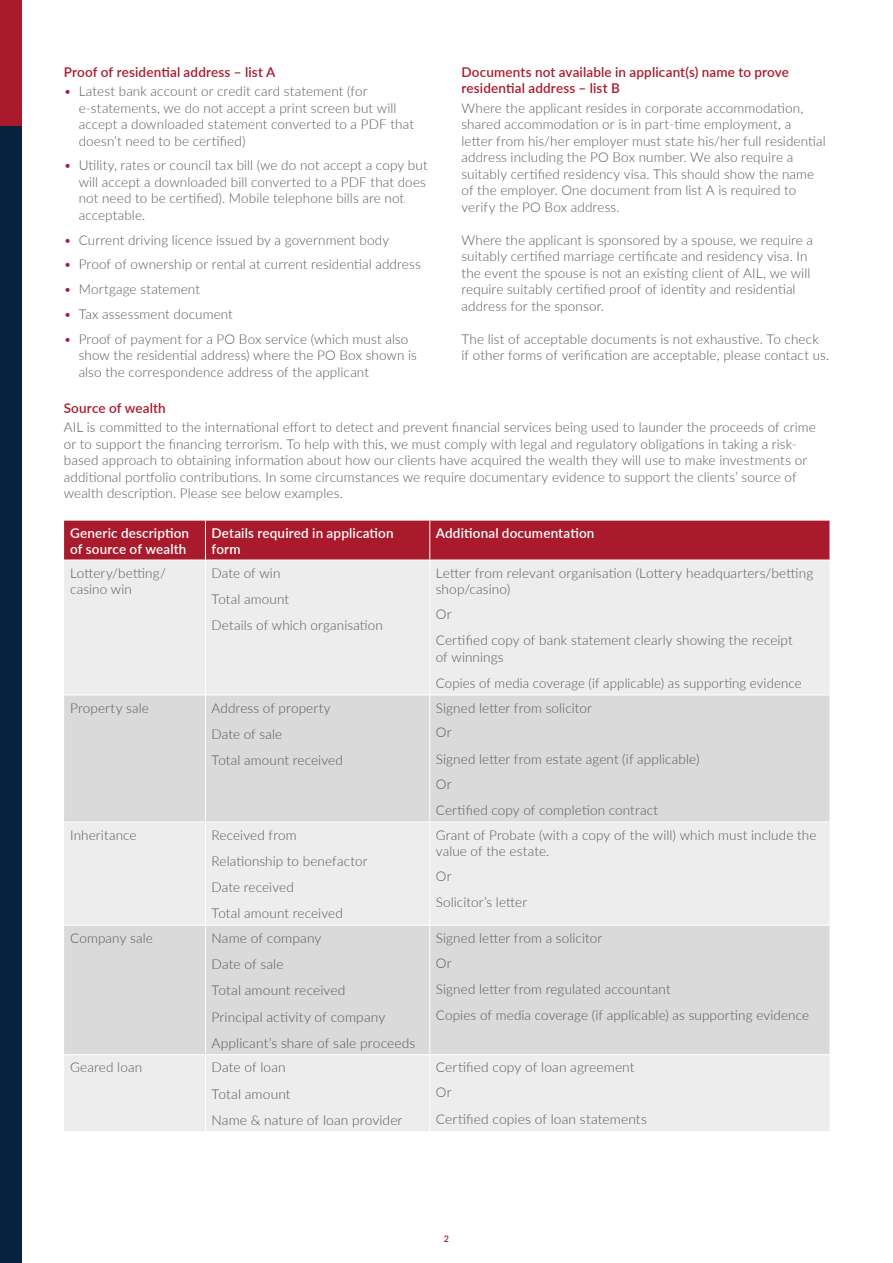
<style>
.page{position:relative;width:893px;height:1263px;background:#fff}
.page>*{position:absolute;margin:0;border:0;box-sizing:border-box;transform-origin:0 0}
.Body_text{font:300 13.5px/16.5px "Lato";letter-spacing:.01em;color:#575756}
.table_text{font:300 13.5px/16.5px "Lato";letter-spacing:.01em;color:#575756}
.Subhead{font:600 13.5px/16.5px "Lato";letter-spacing:.01em;color:#a91a2d}
.Body_text-2{font:600 13.5px/16.5px "Lato";letter-spacing:.01em;color:#fff}
.t1{font:600 9px "Lato";color:#a91a2d}
.s1{color:#a91a2d}
</style>
<div class="page">
<div style="left:0;top:0;width:21px;height:126px;background:#a91a2d"></div>
<div style="left:0;top:126px;width:21px;height:1137px;background:#072241"></div>
<div style="left:64px;top:521px;width:765px;height:39px;background:#a91a2d"></div>
<div style="left:64px;top:561px;width:765px;height:570px;background:#ededed"></div>
<svg style="left:64px;top:696px;width:765px;height:358px;background:#dfdfdf"></svg>
<hr style="left:429px;top:521px;width:1px;height:39px;background:#fff">
<hr style="left:205px;top:521px;width:1px;height:39px;background:#fff">
<hr style="left:205px;top:560px;width:1px;height:135px;background:#fff">
<hr style="left:64px;top:695px;width:141px;height:1px;background:#fff">
<hr style="left:205px;top:695px;width:225px;height:1px;background:#fff">
<hr style="left:205px;top:695px;width:1px;height:127px;background:#fff">
<hr style="left:430px;top:695px;width:399px;height:1px;background:#fff">
<hr style="left:64px;top:822px;width:141px;height:1px;background:#fff">
<hr style="left:205px;top:822px;width:225px;height:1px;background:#fff">
<hr style="left:205px;top:822px;width:1px;height:103px;background:#fff">
<hr style="left:430px;top:822px;width:399px;height:1px;background:#fff">
<hr style="left:64px;top:925px;width:141px;height:1px;background:#fff">
<hr style="left:205px;top:925px;width:225px;height:1px;background:#fff">
<hr style="left:205px;top:925px;width:1px;height:129px;background:#fff">
<hr style="left:430px;top:925px;width:399px;height:1px;background:#fff">
<hr style="left:64px;top:1054px;width:141px;height:1px;background:#fff">
<hr style="left:205px;top:1054px;width:225px;height:1px;background:#fff">
<hr style="left:205px;top:1055px;width:1px;height:76px;background:#fff">
<hr style="left:430px;top:1054px;width:399px;height:1px;background:#fff">
<hr style="left:429px;top:560px;width:1px;height:135px;background:#fff">
<hr style="left:429px;top:695px;width:1px;height:127px;background:#fff">
<hr style="left:429px;top:822px;width:1px;height:103px;background:#fff">
<hr style="left:429px;top:925px;width:1px;height:129px;background:#fff">
<hr style="left:429px;top:1055px;width:1px;height:76px;background:#fff">
<p class="Subhead" style="left:64px;top:63px;width:213px">Proof of residential address – list A</p>
<p class="Body_text" style="left:79px;top:82px;width:337px;text-indent:-15px"><span class="s1">•</span> Latest bank account or credit card statement (for e-statements, we do not accept a print screen but will accept a downloaded statement converted to a PDF that doesn’t need to be certified)</p>
<p class="Body_text" style="left:79px;top:157px;width:351px;text-indent:-15px"><span class="s1">•</span> Utility, rates or council tax bill (we do not accept a copy but will accept a downloaded bill converted to a PDF that does not need to be certified). Mobile telephone bills are not acceptable.</p>
<p class="Body_text" style="left:64px;top:231px;width:327px"><span class="s1">•</span> Current driving licence issued by a government body</p>
<p class="Body_text" style="left:64px;top:256px;width:359px"><span class="s1">•</span> Proof of ownership or rental at current residential address</p>
<p class="Body_text" style="left:64px;top:280px;width:138px"><span class="s1">•</span> Mortgage statement</p>
<p class="Body_text" style="left:64px;top:305px;width:171px"><span class="s1">•</span> Tax assessment document</p>
<p class="Body_text" style="left:79px;top:330px;width:340px;text-indent:-15px"><span class="s1">•</span> Proof of payment for a PO Box service (which must also show the residential address) where the PO Box shown is also the correspondence address of the applicant</p>
<p class="Subhead" style="left:461px;top:63px;width:329px">Documents not available in applicant(s) name to prove residential address – list B</p>
<p class="Body_text" style="left:461px;top:99px;width:366px">Where the applicant resides in corporate accommodation, shared accommodation or is in part-time employment, a<br>letter from his/her employer must state his/her full residential address including the PO Box number. We also require a suitably certified residency visa. This should show the name of the employer. One document from list A is required to verify the PO Box address.</p>
<p class="Body_text" style="left:461px;top:231px;width:353px">Where the applicant is sponsored by a spouse, we require a suitably certified marriage certificate and residency visa. In the event the spouse is not an existing client of AIL, we will require suitably certified proof of identity and residential address for the sponsor.</p>
<p class="Body_text" style="left:461px;top:330px;width:369px">The list of acceptable documents is not exhaustive. To check if other forms of verification are acceptable, please contact us.</p>
<p class="Subhead" style="left:64px;top:399px;width:104px">Source of wealth</p>
<p class="Body_text" style="left:64px;top:418px;width:754px">AIL is committed to the international effort to detect and prevent financial services being used to launder the proceeds of crime or to support the financing terrorism. To help with this, we must comply with legal and regulatory obligations in taking a risk&shy;based approach to obtaining information about how our clients have acquired the wealth they will use to make investments or additional portfolio contributions. In some circumstances we require documentary evidence to support the clients’ source of wealth description. Please see below examples.</p>
<p class="Body_text-2" style="left:70px;top:524px;width:121px">Generic description of source of wealth</p>
<p class="Body_text-2" style="left:211px;top:524px;width:184px">Details required in application form</p>
<p class="Body_text-2" style="left:436px;top:524px;width:160px">Additional documentation</p>
<p class="Body_text" style="left:70px;top:564px;width:97px">Lottery/betting/ casino win</p>
<p class="table_text" style="left:211px;top:564px;width:70px">Date of win</p>
<p class="table_text" style="left:211px;top:590px;width:79px">Total amount</p>
<p class="table_text" style="left:211px;top:617px;width:173px">Details of which organisation</p>
<p class="table_text" style="left:436px;top:564px;width:379px">Letter from relevant organisation (Lottery headquarters/betting shop/casino)</p>
<p class="table_text" style="left:436px;top:605px;width:17px">Or</p>
<p class="table_text" style="left:436px;top:632px;width:358px">Certified copy of bank statement clearly showing the receipt of winnings</p>
<p class="table_text" style="left:436px;top:675px;width:367px">Copies of media coverage (if applicable) as supporting evidence</p>
<p class="Body_text" style="left:70px;top:699px;width:80px">Property sale</p>
<p class="table_text" style="left:211px;top:699px;width:121px">Address of property</p>
<p class="table_text" style="left:211px;top:725px;width:72px">Date of sale</p>
<p class="table_text" style="left:211px;top:751px;width:133px">Total amount received</p>
<p class="Body_text" style="left:70px;top:826px;width:68px">Inheritance</p>
<p class="table_text" style="left:211px;top:826px;width:87px">Received from</p>
<p class="table_text" style="left:211px;top:852px;width:158px">Relationship to benefactor</p>
<p class="table_text" style="left:211px;top:878px;width:84px">Date received</p>
<p class="table_text" style="left:211px;top:905px;width:133px">Total amount received</p>
<p class="Body_text" style="left:70px;top:929px;width:84px">Company sale</p>
<p class="table_text" style="left:211px;top:929px;width:111px">Name of company</p>
<p class="table_text" style="left:211px;top:955px;width:74px">Date of sale</p>
<p class="table_text" style="left:211px;top:982px;width:136px">Total amount received</p>
<p class="table_text" style="left:211px;top:1008px;width:175px">Principal activity of company</p>
<p class="table_text" style="left:211px;top:1034px;width:205px">Applicant’s share of sale proceeds</p>
<p class="Body_text" style="left:70px;top:1059px;width:74px">Geared loan</p>
<p class="table_text" style="left:211px;top:1059px;width:76px">Date of loan</p>
<p class="table_text" style="left:211px;top:1085px;width:81px">Total amount</p>
<p class="table_text" style="left:211px;top:1111px;width:193px">Name &amp; nature of loan provider</p>
<p class="table_text" style="left:436px;top:699px;width:158px">Signed letter from solicitor</p>
<p class="table_text" style="left:436px;top:724px;width:17px">Or</p>
<p class="table_text" style="left:436px;top:750px;width:265px">Signed letter from estate agent (if applicable)</p>
<p class="table_text" style="left:436px;top:775px;width:17px">Or</p>
<p class="table_text" style="left:436px;top:802px;width:224px">Certified copy of completion contract</p>
<p class="table_text" style="left:436px;top:826px;width:382px">Grant of Probate (with a copy of the will) which must include the value of the estate.</p>
<p class="table_text" style="left:436px;top:867px;width:17px">Or</p>
<p class="table_text" style="left:436px;top:894px;width:93px">Solicitor’s letter</p>
<p class="table_text" style="left:436px;top:929px;width:168px">Signed letter from a solicitor</p>
<p class="table_text" style="left:436px;top:954px;width:17px">Or</p>
<p class="table_text" style="left:436px;top:980px;width:236px">Signed letter from regulated accountant</p>
<p class="table_text" style="left:436px;top:1007px;width:375px">Copies of media coverage (if applicable) as supporting evidence</p>
<p class="table_text" style="left:436px;top:1059px;width:200px">Certified copy of loan agreement</p>
<p class="table_text" style="left:436px;top:1083px;width:17px">Or</p>
<p class="table_text" style="left:436px;top:1110px;width:213px">Certified copies of loan statements</p>
<p class="t1" style="left:444px;top:1232px;width:7px">2</p>
</div>
